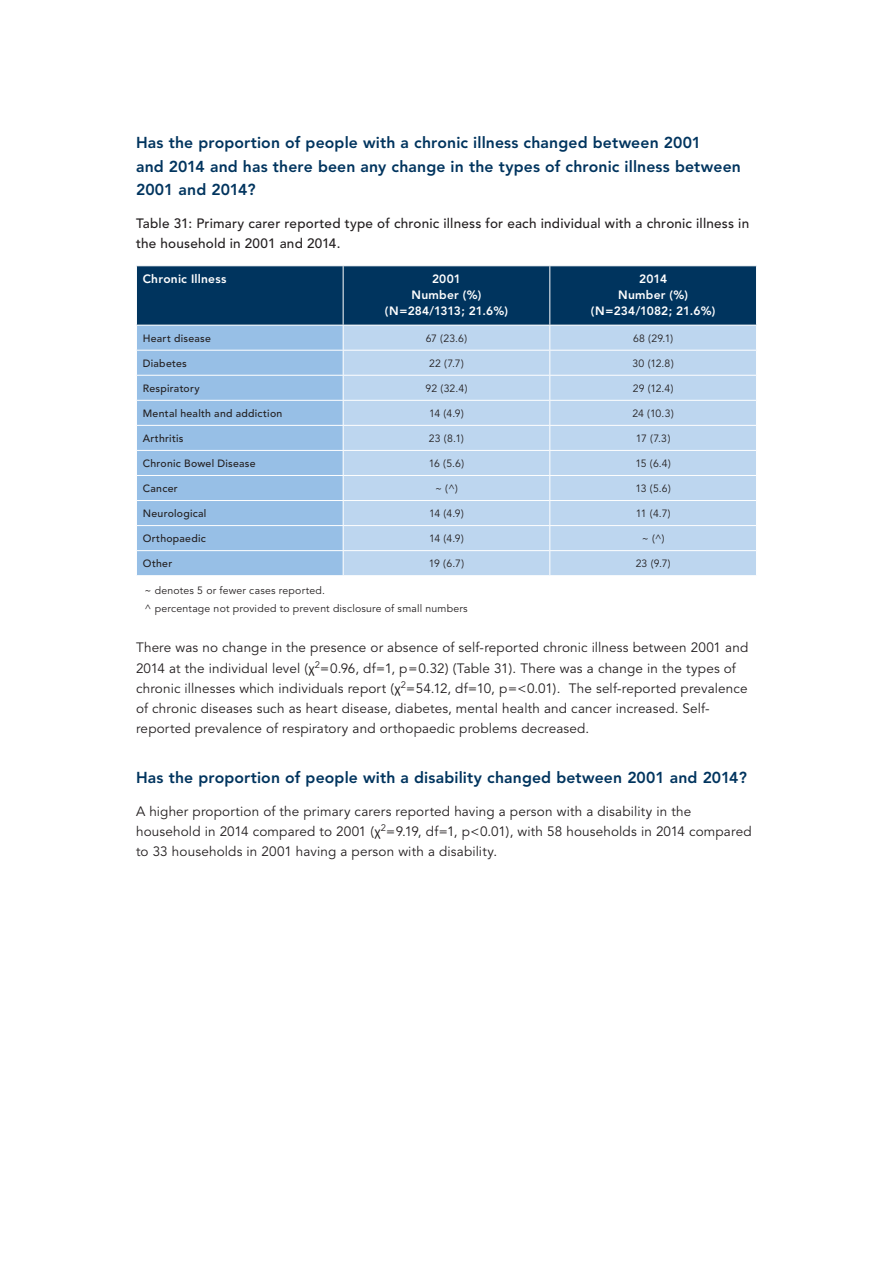
<style>
.page{position:relative;width:893px;height:1263px;background:#fff}
.page>*{position:absolute;margin:0;border:0;box-sizing:border-box;transform-origin:0 0}
.Sub_head_6mm{font:800 15.75px/23.7px "Avenir";letter-spacing:.01em;color:#00345e}
.Body{font:13.5px/20.2px "Avenir";letter-spacing:.01em;color:#231f20}
.Body-2{font:500 13.5px/20.2px "Avenir";letter-spacing:.015em;color:#231f20}
.Table_header{font:800 12px "Avenir";letter-spacing:.015em;color:#fff}
.Table_header-2{font:800 12px "Avenir";letter-spacing:-.01em;color:#fff}
.Table_main{font:10.5px "Avenir";letter-spacing:-.03em;color:#231f20}
.Table_left{font:500 10.5px "Avenir";letter-spacing:.025em;color:#231f20}
.Table_note{font:10.5px "Avenir";letter-spacing:.02em;color:#231f20}
.s1{font-family:"Myriad Pro"}
</style>
<div class="page">
<svg style="left:136px;top:266px;width:620px;height:309px;background:#91b2d1"></svg>
<hr style="left:136px;top:266px;width:1px;height:59px;background:#fff">
<hr style="left:136px;top:325px;width:207px;height:1px;background:#fff">
<hr style="left:343px;top:325px;width:207px;height:1px;background:#fff">
<hr style="left:550px;top:325px;width:207px;height:1px;background:#fff">
<p class="Sub_head_6mm" style="left:136px;top:131px;width:606px">Has the proportion of people with a chronic illness changed between 2001<br>and 2014 and has there been any change in the types of chronic illness between<br>2001 and 2014?</p>
<p class="Body-2" style="left:136px;top:214px;width:615px">Table 31: Primary carer reported type of chronic illness for each individual with a chronic illness in the household in 2001 and 2014.</p>
<p class="Table_header" style="left:143px;top:272px;width:85px">Chronic Illness</p>
<p class="Table_header" style="left:432px;top:272px;width:30px">2001</p>
<p class="Table_header" style="left:412px;top:288px;width:71px">Number (%)</p>
<p class="Table_header-2" style="left:385px;top:303px;width:125px">(N=284/1313; 21.6%)</p>
<p class="Table_header" style="left:639px;top:272px;width:29px">2014</p>
<p class="Table_header" style="left:618px;top:288px;width:71px">Number (%)</p>
<p class="Table_header" style="left:591px;top:303px;width:126px">(N=234/1082; 21.6%)</p>
<p class="Table_left" style="left:143px;top:332px;width:70px">Heart disease</p>
<p class="Table_main" style="left:426px;top:332px;width:43px">67 (23.6)</p>
<p class="Table_main" style="left:633px;top:332px;width:42px">68 (29.1)</p>
<p class="Table_left" style="left:143px;top:357px;width:46px">Diabetes</p>
<p class="Table_main" style="left:429px;top:357px;width:36px">22 (7.7)</p>
<p class="Table_main" style="left:632px;top:357px;width:43px">30 (12.8)</p>
<p class="Table_left" style="left:143px;top:382px;width:58px">Respiratory</p>
<p class="Table_main" style="left:426px;top:382px;width:43px">92 (32.4)</p>
<p class="Table_main" style="left:633px;top:382px;width:42px">29 (12.4)</p>
<p class="Table_left" style="left:143px;top:407px;width:141px">Mental health and addiction</p>
<p class="Table_main" style="left:429px;top:407px;width:36px">14 (4.9)</p>
<p class="Table_main" style="left:633px;top:407px;width:43px">24 (10.3)</p>
<p class="Table_left" style="left:143px;top:432px;width:42px">Arthritis</p>
<p class="Table_main" style="left:429px;top:432px;width:37px">23 (8.1)</p>
<p class="Table_main" style="left:636px;top:432px;width:36px">17 (7.3)</p>
<p class="Table_left" style="left:143px;top:457px;width:114px">Chronic Bowel Disease</p>
<p class="Table_main" style="left:429px;top:457px;width:37px">16 (5.6)</p>
<p class="Table_main" style="left:635px;top:457px;width:37px">15 (6.4)</p>
<p class="Table_left" style="left:143px;top:482px;width:36px">Cancer</p>
<p class="Table_main" style="left:435px;top:482px;width:24px">~ (^)</p>
<p class="Table_main" style="left:635px;top:482px;width:37px">13 (5.6)</p>
<p class="Table_left" style="left:143px;top:507px;width:65px">Neurological</p>
<p class="Table_main" style="left:429px;top:507px;width:36px">14 (4.9)</p>
<p class="Table_main" style="left:636px;top:507px;width:36px">11 (4.7)</p>
<p class="Table_left" style="left:143px;top:532px;width:65px">Orthopaedic</p>
<p class="Table_main" style="left:429px;top:532px;width:36px">14 (4.9)</p>
<p class="Table_main" style="left:642px;top:532px;width:24px">~ (^)</p>
<p class="Table_left" style="left:143px;top:557px;width:31px">Other</p>
<p class="Table_main" style="left:429px;top:557px;width:37px">19 (6.7)</p>
<p class="Table_main" style="left:636px;top:557px;width:36px">23 (9.7)</p>
<p class="Table_note" style="left:145px;top:584px;width:182px">~ denotes 5 or fewer cases reported.</p>
<p class="Table_note" style="left:145px;top:602px;width:325px">^ percentage not provided to prevent disclosure of small numbers</p>
<p class="Body" style="left:136px;top:638px;width:614px">There was no change in the presence or absence of self-reported chronic illness between 2001 and 2014 at the individual level (<span class="s1">χ</span><sup>2</sup>=0.96, df=1, p=0.32) (Table 31). There was a change in the types of chronic illnesses which individuals report (<span class="s1">χ</span><sup>2</sup>=54.12, df=10, p=&lt;0.01). The self-reported prevalence of chronic diseases such as heart disease, diabetes, mental health and cancer increased. Self&shy;reported prevalence of respiratory and orthopaedic problems decreased.</p>
<p class="Sub_head_6mm" style="left:136px;top:765px;width:612px">Has the proportion of people with a disability changed between 2001 and 2014?</p>
<p class="Body" style="left:136px;top:801px;width:617px">A higher proportion of the primary carers reported having a person with a disability in the household in 2014 compared to 2001 (<span class="s1">χ</span><sup>2</sup>=9.19, df=1, p&lt;0.01), with 58 households in 2014 compared to 33 households in 2001 having a person with a disability.</p>
</div>
